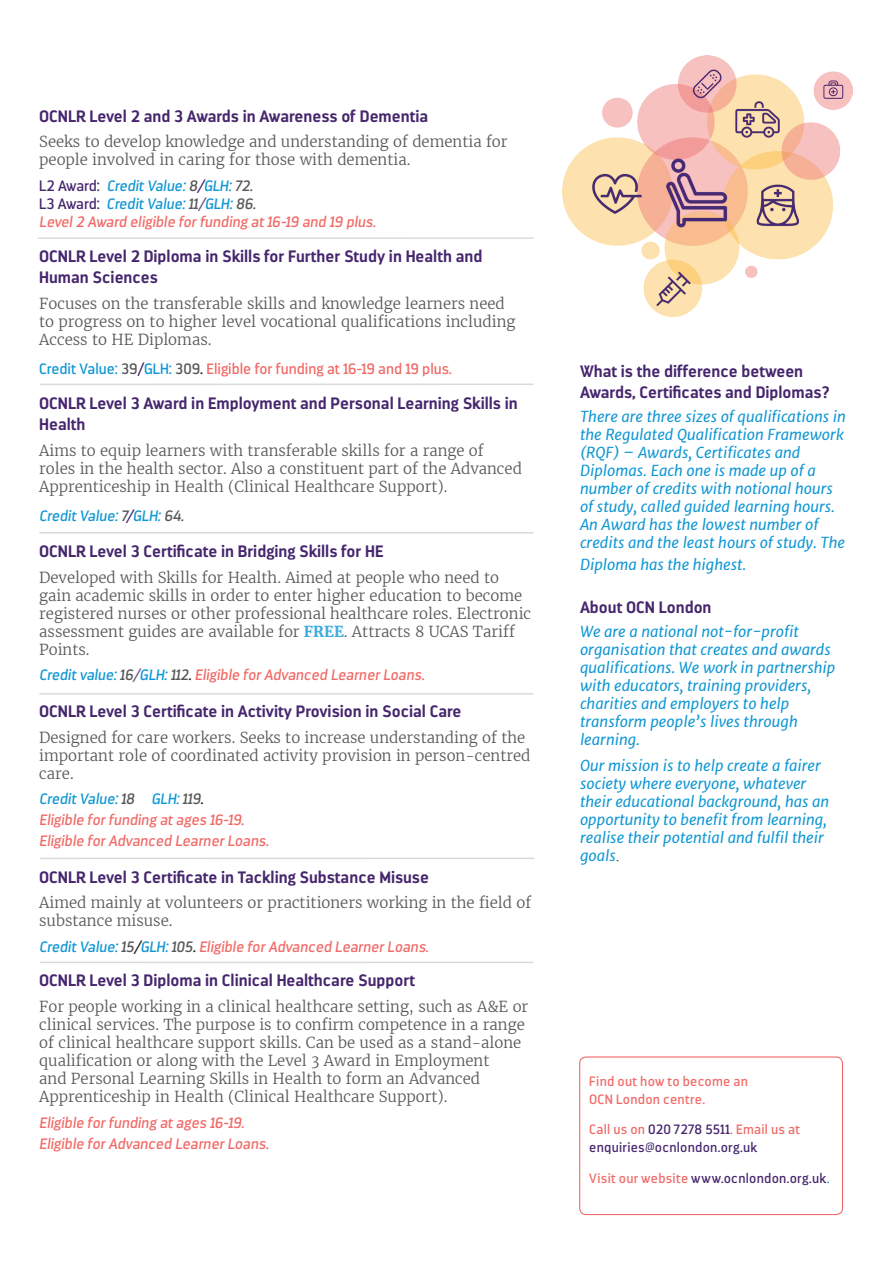
<style>
.page{position:relative;width:893px;height:1263px;background:#fff}
.page>*{position:absolute;margin:0;border:0;box-sizing:border-box;transform-origin:0 0}
.OCN_body_copy{font:700 16.5px/21.6px "Darwin";color:#46266d}
.t1{font:300 15px/18px "Merriweather";color:#57585a}
.t2{font:italic 15px/18px "Merriweather Sans";color:#1097d4}
.t3{font:italic 15px "Darwin";color:#f16a67}
.t4{font:italic 15px "Darwin";color:#1097d4}
.t5{font:15px "Darwin";color:#f16a67}
.OCN_fact_box{font:13.5px/18px "Darwin";letter-spacing:.02em;color:#46266d}
.OCN_fact_box-2{font:13.5px/18px "Darwin";letter-spacing:.02em;color:#f16a67}
.s1{font-style:normal;color:#46266d}
.s2{color:#57585a}
.s3{color:#46266d}
.s4{color:#6b518a}
.s5{color:#1097d4}
.s6{color:#231f20}
.s7{font-weight:700;color:#40acdd}
.s8{font-family:"Times New Roman";font-style:normal;color:#231f20}
.s9{color:#f16a67}
</style>
<div class="page">
<div style="left:579px;top:1056px;width:264px;height:159px;border:1px solid #f16a67;border-radius:6px"></div>
<hr style="left:40px;top:383px;width:493px;height:2px;background:#dadada">
<hr style="left:39px;top:532px;width:494px;height:1px;background:#dadada">
<hr style="left:39px;top:693px;width:494px;height:2px;background:#dadada">
<hr style="left:40px;top:857px;width:494px;height:2px;background:#dadada">
<hr style="left:40px;top:962px;width:493px;height:1px;background:#dadada">
<img style="left:562px;top:55px;width:290px;height:262px">
<hr style="left:38px;top:237px;width:496px;height:2px;background:#dadada">
<p class="OCN_body_copy" style="left:39px;top:105px;width:390px">OCNLR Level 2 and 3 Awards in Awareness of Dementia</p>
<p class="t1" style="left:39px;top:133px;width:470px">Seeks to develop knowledge and understanding of dementia for people involved in caring for those with dementia.</p>
<p class="t4" style="left:39px;top:177px;width:215px"><span class="s1">L2 Award:</span> Credit Value: <span class="s2">8</span><span class="s3">/</span>GLH: <span class="s2">72.</span></p>
<p class="t4" style="left:39px;top:195px;width:218px"><span class="s1">L3 Award:</span> Credit Value: <span class="s2">11</span><span class="s4">/</span>GLH: <span class="s2">86.</span></p>
<p class="t3" style="left:39px;top:213px;width:338px">Level 2 Award eligible for funding at 16-19 and 19 plus.</p>
<p class="OCN_body_copy" style="left:39px;top:245px;width:445px">OCNLR Level 2 Diploma in Skills for Further Study in Health and<br>Human Sciences</p>
<p class="t1" style="left:39px;top:294px;width:478px">Focuses on the transferable skills and knowledge learners need to progress on to higher level vocational qualifications including<br>Access to HE Diplomas.</p>
<p class="t5" style="left:39px;top:360px;width:414px"><span class="s5">Credit Value:</span> <span class="s2">39</span><span class="s3">/</span><span class="s5">GLH:</span> <span class="s2">309</span><span class="s6">.</span> Eligible for funding at 16-19 and 19 plus.</p>
<p class="OCN_body_copy" style="left:39px;top:392px;width:480px">OCNLR Level 3 Award in Employment and Personal Learning Skills in<br>Health</p>
<p class="t1" style="left:39px;top:441px;width:484px">Aims to equip learners with transferable skills for a range of roles in the health sector. Also a constituent part of the Advanced<br>Apprenticeship in Health (Clinical Healthcare Support).</p>
<p class="t4" style="left:39px;top:507px;width:146px">Credit Value: <span class="s2">7</span><span class="s3">/</span>GLH: <span class="s2">64.</span></p>
<p class="OCN_body_copy" style="left:39px;top:541px;width:346px">OCNLR Level 3 Certificate in Bridging Skills for HE</p>
<p class="t1" style="left:39px;top:569px;width:493px">Developed with Skills for Health. Aimed at people who need to gain academic skills in order to enter higher education to become registered nurses or other professional healthcare roles. Electronic assessment guides are available for <span class="s7">FREE</span>. Attracts 8 UCAS Tariff Points.</p>
<p class="t3" style="left:39px;top:666px;width:387px"><span class="s5">Credit value:</span> <span class="s2">16</span><span class="s4">/</span><span class="s5">GLH:</span> <span class="s2">112</span><span class="s6">.</span> Eligible for Advanced Learner Loans.</p>
<p class="OCN_body_copy" style="left:39px;top:700px;width:424px">OCNLR Level 3 Certificate in Activity Provision in Social Care</p>
<p class="t1" style="left:39px;top:728px;width:493px">Designed for care workers. Seeks to increase understanding of the important role of coordinated activity provision in person-centred care.</p>
<p class="t4" style="left:39px;top:790px;width:166px">Credit Value: <span class="s2">18</span> GLH: <span class="s2">119</span><span class="s6">.</span></p>
<p class="t3" style="left:39px;top:811px;width:206px">Eligible for funding at ages 16-19.</p>
<p class="t3" style="left:39px;top:832px;width:231px">Eligible for Advanced Learner Loans.</p>
<p class="OCN_body_copy" style="left:39px;top:866px;width:391px">OCNLR Level 3 Certificate in Tackling Substance Misuse</p>
<p class="t1" style="left:39px;top:894px;width:494px">Aimed mainly at volunteers or practitioners working in the field of substance misuse.</p>
<p class="t3" style="left:39px;top:937px;width:391px"><span class="s5">Credit Value:</span> <span class="s2">15</span><span class="s6">/</span><span class="s5">GLH:</span> <span class="s2">105</span><span class="s6">.</span> Eligible for Advanced Learner Loans.</p>
<p class="OCN_body_copy" style="left:39px;top:970px;width:377px">OCNLR Level 3 Diploma in Clinical Healthcare Support</p>
<p class="t1" style="left:39px;top:998px;width:491px">For people working in a clinical healthcare setting, such as A&amp;E or clinical services. The purpose is to confirm competence in a range of clinical healthcare support skills. Can be used as a stand-alone qualification or along with the Level 3 Award in Employment<br>and Personal Learning Skills in Health to form an Advanced Apprenticeship in Health (Clinical Healthcare Support).</p>
<p class="t3" style="left:39px;top:1113px;width:206px">Eligible for funding at ages 16-19.</p>
<p class="t3" style="left:39px;top:1134px;width:231px">Eligible for Advanced Learner Loans.</p>
<p class="OCN_body_copy" style="left:580px;top:360px;width:251px">What is the difference between<br>Awards, Certificates and Diplomas?</p>
<p class="t2" style="left:580px;top:408px;width:267px">There are three sizes of qualifications in the Regulated Qualification Framework (RQF) – Awards, Certificates and Diplomas. Each one is made up of a number of credits with notional hours of study, called guided learning hours.<br>An Award has the lowest number of credits and the least hours of study. The</p>
<p class="t2" style="left:580px;top:555px;width:168px">Diploma has the highest.</p>
<p class="OCN_body_copy" style="left:580px;top:596px;width:133px">About OCN London</p>
<p class="t2" style="left:580px;top:623px;width:257px">We are a national not-for-profit organisation that creates and awards qualifications. We work in partnership with educators, training providers, charities and employers to help transform people’s lives through learning.</p>
<p class="t2" style="left:580px;top:756px;width:251px">Our mission is to help create a fairer society where everyone, whatever their educational background, has an opportunity to benefit from learning, realise their potential and fulfil their goals<span class="s8">.</span></p>
<p class="OCN_fact_box-2" style="left:589px;top:1072px;width:160px">Find out how to become an<br>OCN London centre.</p>
<p class="OCN_fact_box" style="left:589px;top:1121px;width:212px"><span class="s9">Call us on</span> 020 7278 5511<span class="s9">. Email us at </span>enquiries@ocnlondon.org.uk</p>
<p class="OCN_fact_box" style="left:589px;top:1169px;width:242px"><span class="s9">Visit our website</span> www.ocnlondon.org.uk<span class="s5">.</span></p>
</div>
